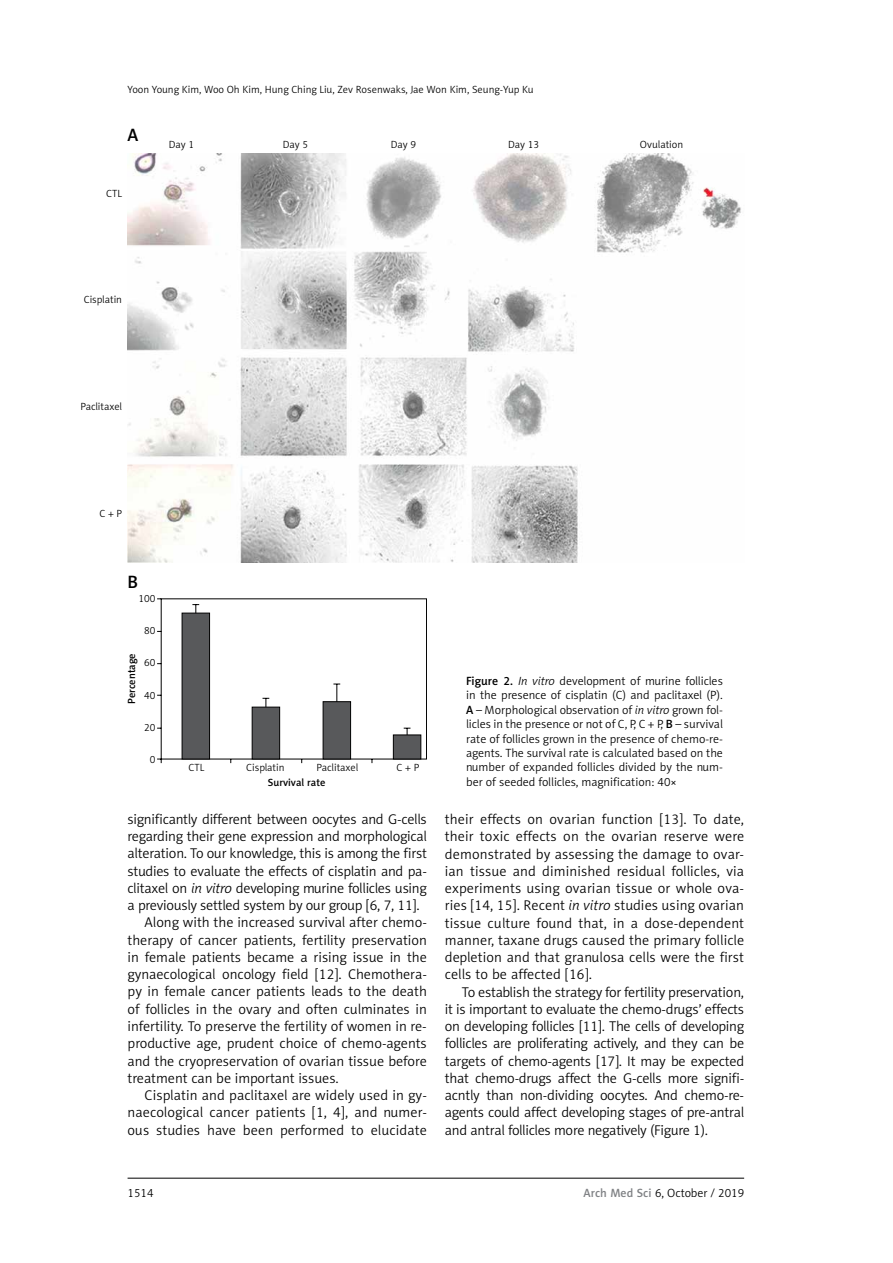
<style>
.page{position:relative;width:893px;height:1263px;background:#fff}
.page>*{position:absolute;margin:0;border:0;box-sizing:border-box;transform-origin:0 0}
.t1{font:18px "Naomi Sans EFN Medium";color:#000}
.t2{font:14.25px/17.2px "Naomi Sans EFN Light";color:#000;text-align:justify}
.t3{font:12px/14.4px "Naomi Sans EFN Light";color:#000;text-align:justify}
.t4{font:10.5px "Naomi Sans EFN Light";color:#000}
.t5{font:10.5px "Naomi Sans EFN Medium";color:#000}
.s1{font-family:"Naomi Sans EFN Medium"}
.s2{font-style:italic}
.s3{font-family:"Naomi Sans EFN Medium";color:#808285}
</style>
<div class="page">
<hr style="left:128px;top:1178px;width:616px;height:1px;background:#000">
<img style="left:128px;top:153px;width:613px;height:409px">
<svg style="left:157px;top:598px;width:270px;height:165px"></svg>
<div style="left:182px;top:613px;width:28px;height:146px;background:#58595b;border:1px solid #000"></div>
<div style="left:252px;top:707px;width:28px;height:52px;background:#58595b;border:1px solid #000"></div>
<div style="left:323px;top:701px;width:28px;height:58px;background:#58595b;border:1px solid #000"></div>
<div style="left:393px;top:735px;width:28px;height:24px;background:#58595b;border:1px solid #000"></div>
<p class="t4" style="left:128px;top:83px;width:408px">Yoon Young Kim, Woo Oh Kim, Hung Ching Liu, Zev Rosenwaks, Jae Won Kim, Seung-Yup Ku</p>
<p class="t1" style="left:128px;top:124px;width:12px">A</p>
<p class="t4" style="left:106px;top:187px;width:17px">CTL</p>
<p class="t4" style="left:169px;top:139px;width:27px">Day 1</p>
<p class="t4" style="left:283px;top:139px;width:27px">Day 5</p>
<p class="t4" style="left:391px;top:139px;width:27px">Day 9</p>
<p class="t4" style="left:508px;top:139px;width:32px">Day 13</p>
<p class="t4" style="left:640px;top:139px;width:45px">Ovulation</p>
<p class="t4" style="left:84px;top:294px;width:40px">Cisplatin</p>
<p class="t4" style="left:80px;top:401px;width:43px">Paclitaxel</p>
<p class="t4" style="left:99px;top:507px;width:24px">C + P</p>
<p class="t1" style="left:128px;top:571px;width:12px">B</p>
<p class="t4" style="left:139px;top:592px;width:19px">100</p>
<p class="t4" style="left:144px;top:624px;width:13px">80</p>
<p class="t4" style="left:144px;top:657px;width:13px">60</p>
<p class="t4" style="left:144px;top:689px;width:13px">40</p>
<p class="t4" style="left:144px;top:721px;width:13px">20</p>
<p class="t4" style="left:150px;top:753px;width:7px">0</p>
<p class="t5" style="left:125px;top:704px;width:52px;rotate:-90deg">Percentage</p>
<p class="t4" style="left:188px;top:761px;width:17px">CTL</p>
<p class="t4" style="left:246px;top:761px;width:40px">Cisplatin</p>
<p class="t4" style="left:317px;top:761px;width:43px">Paclitaxel</p>
<p class="t4" style="left:397px;top:761px;width:24px">C + P</p>
<p class="t5" style="left:268px;top:776px;width:59px">Survival rate</p>
<p class="t3" style="left:466px;top:674px;width:258px"><span class="s1">Figure 2.</span> <span class="s2">In vitro</span> development of murine follicles in the presence of cisplatin (C) and paclitaxel (P).<br><span class="s1">A</span> – Morphological observation of <span class="s2">in vitro</span> grown fol&shy;licles in the presence or not of C, P, C + P, <span class="s1">B</span> – survival rate of follicles grown in the presence of chemo-re&shy;agents. The survival rate is calculated based on the number of expanded follicles divided by the num&shy;ber of seeded follicles, magnification: 40×</p>
<p class="t2" style="left:128px;top:810px;width:301px">significantly different between oocytes and G-cells</p>
<p class="t2" style="left:128px;top:828px;width:301px">regarding their gene expression and morphological</p>
<p class="t2" style="left:128px;top:845px;width:301px">alteration. To our knowledge, this is among the first</p>
<p class="t2" style="left:128px;top:862px;width:301px">studies to evaluate the effects of cisplatin and pa-</p>
<p class="t2" style="left:128px;top:879px;width:301px">clitaxel on <span class="s2">in vitro</span> developing murine follicles using</p>
<p class="t2" style="left:128px;top:897px;width:293px">a previously settled system by our group [6, 7, 11].</p>
<p class="t2" style="left:145px;top:914px;width:284px">Along with the increased survival after chemo-</p>
<p class="t2" style="left:128px;top:931px;width:301px">therapy of cancer patients, fertility preservation</p>
<p class="t2" style="left:128px;top:948px;width:301px">in female patients became a rising issue in the</p>
<p class="t2" style="left:128px;top:966px;width:301px">gynaecological oncology field [12]. Chemothera-</p>
<p class="t2" style="left:128px;top:983px;width:301px">py in female cancer patients leads to the death</p>
<p class="t2" style="left:128px;top:1000px;width:301px">of follicles in the ovary and often culminates in</p>
<p class="t2" style="left:128px;top:1017px;width:301px">infertility. To preserve the fertility of women in re-</p>
<p class="t2" style="left:128px;top:1035px;width:301px">productive age, prudent choice of chemo-agents</p>
<p class="t2" style="left:128px;top:1052px;width:301px">and the cryopreservation of ovarian tissue before</p>
<p class="t2" style="left:128px;top:1069px;width:212px">treatment can be important issues.</p>
<p class="t2" style="left:145px;top:1086px;width:284px">Cisplatin and paclitaxel are widely used in gy-</p>
<p class="t2" style="left:128px;top:1104px;width:301px">naecological cancer patients [1, 4], and numer-</p>
<p class="t2" style="left:128px;top:1121px;width:301px">ous studies have been performed to elucidate</p>
<p class="t2" style="left:445px;top:810px;width:301px">their effects on ovarian function [13]. To date, their toxic effects on the ovarian reserve were demonstrated by assessing the damage to ovar&shy;ian tissue and diminished residual follicles, via experiments using ovarian tissue or whole ova&shy;ries [14, 15]. Recent <span class="s2">in vitro</span> studies using ovarian tissue culture found that, in a dose-dependent manner, taxane drugs caused the primary follicle depletion and that granulosa cells were the first cells to be affected [16].</p>
<p class="t2" style="left:445px;top:983px;width:301px;text-indent:17px">To establish the strategy for fertility preservation, it is important to evaluate the chemo-drugs’ effects on developing follicles [11]. The cells of developing follicles are proliferating actively, and they can be targets of chemo-agents [17]. It may be expected that chemo-drugs affect the G-cells more signifi&shy;acntly than non-dividing oocytes. And chemo-re&shy;agents could affect developing stages of pre-antral and antral follicles more negatively (Figure 1).</p>
<p class="t3" style="left:128px;top:1186px;width:27px">1514</p>
<p class="t3" style="left:584px;top:1186px;width:162px"><span class="s3">Arch Med Sci</span> 6, October / 2019</p>
</div>
